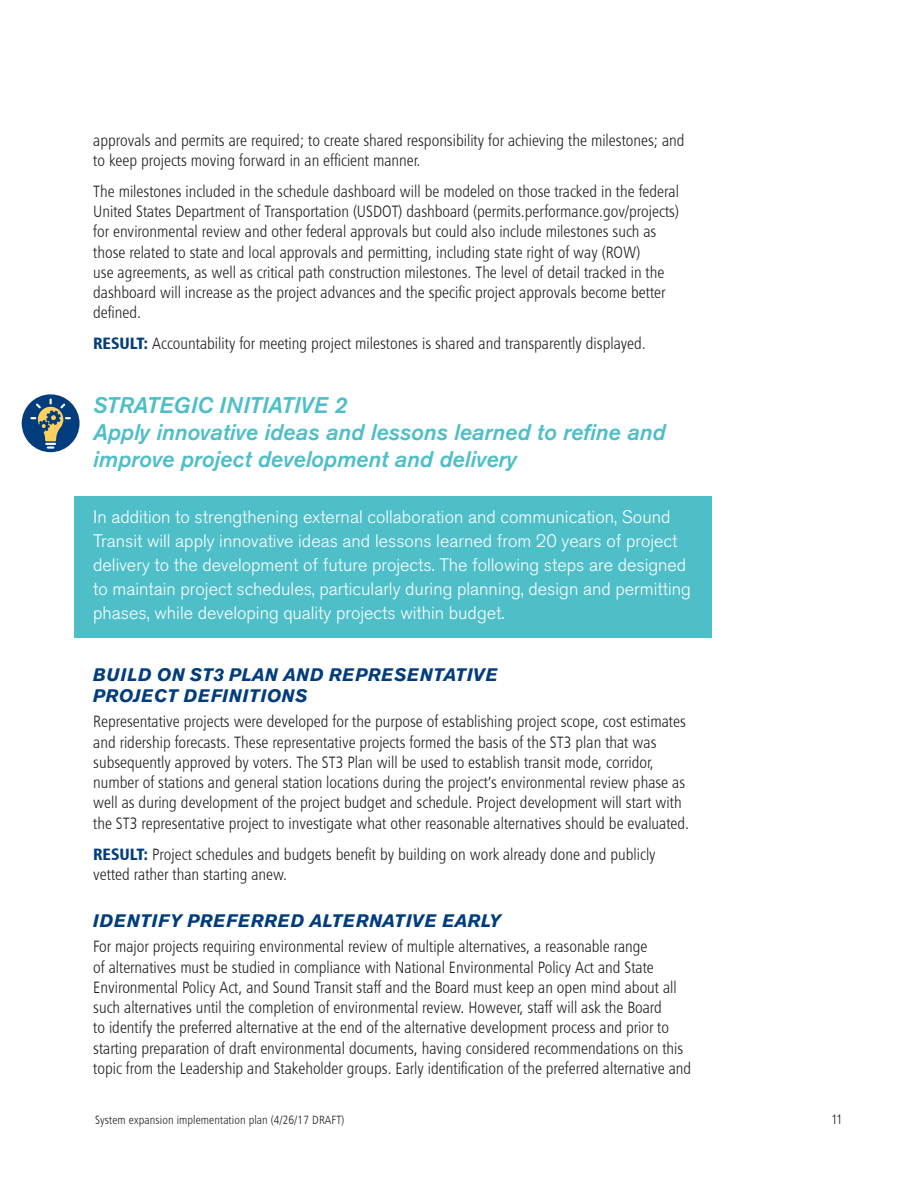
<style>
.page{position:relative;width:918px;height:1188px;background:#fff}
.page>*{position:absolute;margin:0;border:0;box-sizing:border-box;transform-origin:0 0}
.t1{font:italic 500 22.5px/27px "Akzidenz Grotesk Std";color:#4ebec8}
.t2{font:300 18px/24px "Akzidenz Grotesk Std";color:#fff}
.t3{font:italic 700 18px/21px "Akzidenz Grotesk Std";letter-spacing:.035em;color:#013d7d}
.t4{font:16.5px/20.2px "Humanist 777 BT Light Condensed B";color:#231f20}
.t5{font:300 13.5px "Akzidenz Grotesk Std";color:#231f20}
.t6{font:12px "Humanist 777 BT Light Condensed B";letter-spacing:.01em;color:#231f20}
.s1{font-family:"Humanist 777 BT Black Condensed B";color:#013d7d}
</style>
<div class="page">
<div style="left:74px;top:496px;width:637px;height:142px;background:#4ebec8"></div>
<div style="left:22px;top:394px;width:58px;height:58px;background:#013d7d;border-radius:50%"></div>
<svg style="left:30px;top:399px;width:41px;height:50px"></svg>
<p class="t4" style="left:93px;top:130px;width:593px">approvals and permits are required; to create shared responsibility for achieving the milestones; and to keep projects moving forward in an efficient manner.</p>
<p class="t4" style="left:93px;top:181px;width:587px">The milestones included in the schedule dashboard will be modeled on those tracked in the federal United States Department of Transportation (USDOT) dashboard (permits.performance.gov/projects) for environmental review and other federal approvals but could also include milestones such as those related to state and local approvals and permitting, including state right of way (ROW)<br>use agreements, as well as critical path construction milestones. The level of detail tracked in the dashboard will increase as the project advances and the specific project approvals become better defined.</p>
<p class="t4" style="left:93px;top:333px;width:554px"><span class="s1">RESULT:</span> Accountability for meeting project milestones is shared and transparently displayed.</p>
<h1 class="t1" style="left:93px;top:392px;width:574px">STRATEGIC INITIATIVE 2<br>Apply innovative ideas and lessons learned to refine and improve project development and delivery</h1>
<p class="t2" style="left:93px;top:505px;width:599px">In addition to strengthening external collaboration and communication, Sound Transit will apply innovative ideas and lessons learned from 20 years of project delivery to the development of future projects. The following steps are designed to maintain project schedules, particularly during planning, design and permitting phases, while developing quality projects within budget.</p>
<p class="t3" style="left:93px;top:664px;width:406px">BUILD ON ST3 PLAN AND REPRESENTATIVE<br>PROJECT DEFINITIONS</p>
<p class="t4" style="left:93px;top:711px;width:598px">Representative projects were developed for the purpose of establishing project scope, cost estimates and ridership forecasts. These representative projects formed the basis of the ST3 plan that was subsequently approved by voters. The ST3 Plan will be used to establish transit mode, corridor, number of stations and general station locations during the project’s environmental review phase as well as during development of the project budget and schedule. Project development will start with the ST3 representative project to investigate what other reasonable alternatives should be evaluated.</p>
<p class="t4" style="left:93px;top:844px;width:564px"><span class="s1">RESULT:</span> Project schedules and budgets benefit by building on work already done and publicly vetted rather than starting anew.</p>
<p class="t3" style="left:93px;top:910px;width:409px">IDENTIFY PREFERRED ALTERNATIVE EARLY</p>
<p class="t4" style="left:93px;top:936px;width:600px">For major projects requiring environmental review of multiple alternatives, a reasonable range<br>of alternatives must be studied in compliance with National Environmental Policy Act and State Environmental Policy Act, and Sound Transit staff and the Board must keep an open mind about all such alternatives until the completion of environmental review. However, staff will ask the Board<br>to identify the preferred alternative at the end of the alternative development process and prior to starting preparation of draft environmental documents, having considered recommendations on this topic from the Leadership and Stakeholder groups. Early identification of the preferred alternative and</p>
<p class="t6" style="left:95px;top:1113px;width:251px">System expansion implementation plan (4/26/17 DRAFT)</p>
<p class="t5" style="left:831px;top:1112px;width:14px">11</p>
</div>
